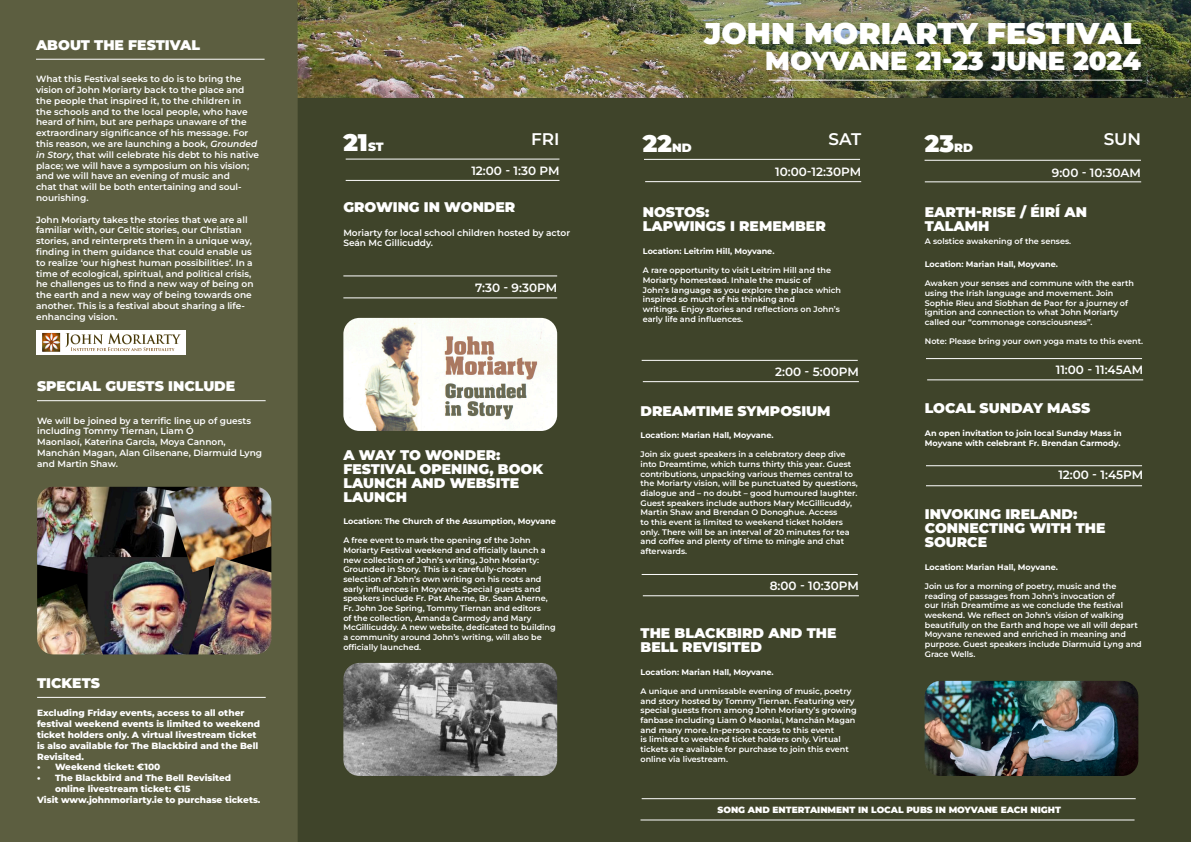
<style>
.page{position:relative;width:1191px;height:842px;background:#fff}
.page>*{position:absolute;margin:0;border:0;box-sizing:border-box;transform-origin:0 0}
.t1{font:900 30px "Montserrat";color:#fff}
.t2{font:900 26px "Montserrat";color:#fff}
.t3{font:900 24px "Montserrat";color:#fff}
.t4{font:600 16.8px "Montserrat";color:#fff}
.t5{font:900 14px/14px "Montserrat";color:#fff}
.t6{font:600 12px "Montserrat";color:#fff}
.t7{font:600 9px/10.8px "Montserrat";color:#fff}
.t8{font:800 9px/10.8px "Montserrat";color:#fff}
.t9{font:900 9px "Montserrat";color:#fff}
.t10{font:600 8.1px/9.7px "Montserrat";color:#fff}
.t11{font:700 8.1px/9.7px "Montserrat";color:#fff}
.s1{font-style:italic}
.s2{font-size:12px}
</style>
<div class="page">
<div style="left:298px;top:97px;width:893px;height:745px;background:#3f442a"></div>
<hr style="left:346px;top:180px;width:213px;height:1px;background:#fff">
<img style="left:298px;top:0;width:893px;height:97px">
<hr style="left:645px;top:181px;width:216px;height:1px;background:#fff">
<hr style="left:343px;top:298px;width:214px;height:1px;background:#fff">
<hr style="left:643px;top:381px;width:216px;height:1px;background:#fff">
<hr style="left:643px;top:595px;width:216px;height:1px;background:#fff">
<hr style="left:924px;top:181px;width:217px;height:1px;background:#fff">
<img style="left:343px;top:318px;width:214px;height:113px">
<div style="left:0;top:0;width:298px;height:842px;background:#5c5e40"></div>
<hr style="left:641px;top:574px;width:216px;height:1px;background:#fff">
<hr style="left:641px;top:360px;width:216px;height:1px;background:#fff">
<hr style="left:924px;top:160px;width:217px;height:1px;background:#fff">
<hr style="left:644px;top:159px;width:216px;height:1px;background:#fff">
<hr style="left:346px;top:159px;width:213px;height:1px;background:#fff">
<hr style="left:343px;top:276px;width:214px;height:1px;background:#fff">
<hr style="left:768px;top:80px;width:374px;height:1px;background:#fff">
<hr style="left:37px;top:400px;width:229px;height:1px;background:#fff">
<hr style="left:37px;top:697px;width:229px;height:1px;background:#fff">
<hr style="left:927px;top:379px;width:216px;height:1px;background:#fff">
<hr style="left:926px;top:485px;width:216px;height:1px;background:#fff">
<hr style="left:926px;top:465px;width:216px;height:1px;background:#fff">
<hr style="left:926px;top:358px;width:216px;height:1px;background:#fff">
<img style="left:343px;top:663px;width:214px;height:113px">
<img style="left:924px;top:681px;width:214px;height:95px">
<img style="left:37px;top:487px;width:234px;height:167px">
<hr style="left:36px;top:59px;width:229px;height:1px;background:#fff">
<hr style="left:640px;top:820px;width:494px;height:1px;background:#fff">
<hr style="left:641px;top:798px;width:494px;height:1px;background:#fff">
<div style="left:36px;top:330px;width:150px;height:25px;background:#fff"></div>
<img style="left:42px;top:332px;width:139px;height:20px">
<p class="t5" style="left:36px;top:37px;width:166px">ABOUT THE FESTIVAL</p>
<p class="t7" style="left:36px;top:73px;width:224px">What this Festival seeks to do is to bring the vision of John Moriarty back to the place and the people that inspired it, to the children in<br>the schools and to the local people, who have heard of him, but are perhaps unaware of the extraordinary significance of his message. For this reason, we are launching a book, <span class="s1">Grounded in Story</span>, that will celebrate his debt to his native place; we will have a symposium on his vision; and we will have an evening of music and<br>chat that will be both entertaining and soul&shy;nourishing.</p>
<p class="t7" style="left:36px;top:214px;width:219px">John Moriarty takes the stories that we are all familiar with, our Celtic stories, our Christian stories, and reinterprets them in a unique way, finding in them guidance that could enable us to realize ‘our highest human possibilities’. In a time of ecological, spiritual, and political crisis, he challenges us to find a new way of being on the earth and a new way of being towards one another. This is a festival about sharing a life&shy;enhancing vision.</p>
<p class="t5" style="left:37px;top:378px;width:200px">SPECIAL GUESTS INCLUDE</p>
<p class="t7" style="left:37px;top:415px;width:215px">We will be joined by a terrific line up of guests including Tommy Tiernan, Liam Ó</p>
<p class="t7" style="left:37px;top:436px;width:227px">Maonlaoí, Katerina Garcia, Moya Cannon,<br>Manchán Magan, Alan Gilsenane, Diarmuid Lyng and Martin Shaw.</p>
<p class="t5" style="left:37px;top:675px;width:64px">TICKETS</p>
<p class="t8" style="left:37px;top:707px;width:224px">Excluding Friday events, access to all other festival weekend events is limited to weekend ticket holders only. A virtual livestream ticket is also available for The Blackbird and the Bell Revisited.</p>
<p class="t8" style="left:37px;top:761px;width:125px">• Weekend ticket: €100</p>
<p class="t8" style="left:55px;top:772px;width:178px;text-indent:-18px">• The Blackbird and The Bell Revisited online livestream ticket: €15</p>
<p class="t8" style="left:37px;top:794px;width:225px">Visit www.johnmoriarty.ie to purchase tickets.</p>
<p class="t3" style="left:343px;top:124px;width:42px">21<span class="s2">ST</span></p>
<p class="t4" style="left:531px;top:127px;width:30px">FRI</p>
<p class="t6" style="left:471px;top:162px;width:90px">12:00 - 1:30 PM</p>
<p class="t5" style="left:343px;top:199px;width:173px">GROWING IN WONDER</p>
<p class="t7" style="left:343px;top:227px;width:228px">Moriarty for local school children hosted by actor<br>Seán Mc Gillicuddy.</p>
<p class="t6" style="left:475px;top:279px;width:84px">7:30 - 9:30PM</p>
<p class="t5" style="left:343px;top:447px;width:201px">A WAY TO WONDER:<br>FESTIVAL OPENING, BOOK<br>LAUNCH AND WEBSITE<br>LAUNCH</p>
<p class="t11" style="left:343px;top:516px;width:214px">Location: The Church of the Assumption, Moyvane</p>
<p class="t10" style="left:343px;top:535px;width:214px">A free event to mark the opening of the John Moriarty Festival weekend and officially launch a new collection of John’s writing, John Moriarty:<br>Grounded in Story. This is a carefully-chosen selection of John’s own writing on his roots and early influences in Moyvane. Special guests and speakers include Fr. Pat Aherne, Br. Sean Aherne, Fr. John Joe Spring, Tommy Tiernan and editors<br>of the collection, Amanda Carmody and Mary McGillicuddy. A new website, dedicated to building a community around John’s writing, will also be officially launched.</p>
<p class="t1" style="left:704px;top:11px;width:438px">JOHN MORIARTY FESTIVAL</p>
<p class="t2" style="left:765px;top:41px;width:377px">MOYVANE 21-23 JUNE 2024</p>
<p class="t3" style="left:643px;top:125px;width:50px">22<span class="s2">ND</span></p>
<p class="t4" style="left:828px;top:127px;width:34px">SAT</p>
<p class="t3" style="left:924px;top:125px;width:50px">23<span class="s2">RD</span></p>
<p class="t4" style="left:1103px;top:127px;width:39px">SUN</p>
<p class="t6" style="left:775px;top:163px;width:88px">10:00-12:30PM</p>
<p class="t6" style="left:1051px;top:164px;width:91px">9:00 - 10:30AM</p>
<p class="t5" style="left:643px;top:205px;width:184px">NOSTOS:<br>LAPWINGS I REMEMBER</p>
<p class="t11" style="left:643px;top:246px;width:133px">Location: Leitrim Hill, Moyvane.</p>
<p class="t10" style="left:643px;top:265px;width:190px">A rare opportunity to visit Leitrim Hill and the<br>Moriarty homestead. Inhale the music of</p>
<p class="t10" style="left:643px;top:285px;width:200px">John’s language as you explore the place which inspired so much of his thinking and</p>
<p class="t10" style="left:643px;top:304px;width:198px">writings. Enjoy stories and reflections on John’s early life and influences.</p>
<p class="t5" style="left:924px;top:205px;width:164px">EARTH-RISE / ÉIRÍ AN<br>TALAMH</p>
<p class="t10" style="left:924px;top:236px;width:148px">A solstice awakening of the senses.</p>
<p class="t11" style="left:924px;top:259px;width:135px">Location: Marian Hall, Moyvane.</p>
<p class="t10" style="left:924px;top:278px;width:211px">Awaken your senses and commune with the earth using the Irish language and movement. Join Sophie Rieu and Siobhan de Paor for a journey of ignition and connection to what John Moriarty called our “commonage consciousness”.</p>
<p class="t10" style="left:924px;top:336px;width:220px">Note: Please bring your own yoga mats to this event.</p>
<p class="t6" style="left:775px;top:363px;width:85px">2:00 - 5:00PM</p>
<p class="t6" style="left:1055px;top:361px;width:89px">11:00 - 11:45AM</p>
<p class="t5" style="left:640px;top:403px;width:192px">DREAMTIME SYMPOSIUM</p>
<p class="t11" style="left:640px;top:430px;width:135px">Location: Marian Hall, Moyvane.</p>
<p class="t10" style="left:640px;top:449px;width:219px">Join six guest speakers in a celebratory deep dive into Dreamtime, which turns thirty this year. Guest contributions, unpacking various themes central to the Moriarty vision, will be punctuated by questions, dialogue and – no doubt – good humoured laughter.<br>Guest speakers include authors Mary McGillicuddy, Martin Shaw and Brendan O Donoghue. Access<br>to this event is limited to weekend ticket holders only. There will be an interval of 20 minutes for tea and coffee and plenty of time to mingle and chat afterwards.</p>
<p class="t6" style="left:770px;top:577px;width:91px">8:00 - 10:30PM</p>
<p class="t5" style="left:640px;top:625px;width:197px">THE BLACKBIRD AND THE<br>BELL REVISITED</p>
<p class="t11" style="left:640px;top:666px;width:135px">Location: Marian Hall, Moyvane.</p>
<p class="t10" style="left:640px;top:686px;width:218px">A unique and unmissable evening of music, poetry and story hosted by Tommy Tiernan. Featuring very special guests from among John Moriarty’s growing fanbase including Liam Ó Maonlaí, Manchán Magan and many more. In-person access to this event<br>is limited to weekend ticket holders only. Virtual tickets are available for purchase to join this event online via livestream.</p>
<p class="t5" style="left:924px;top:400px;width:167px">LOCAL SUNDAY MASS</p>
<p class="t11" style="left:924px;top:428px;width:198px">An open invitation to join local Sunday Mass in<br>Moyvane with celebrant Fr. Brendan Carmody.</p>
<p class="t6" style="left:1058px;top:466px;width:86px">12:00 - 1:45PM</p>
<p class="t5" style="left:924px;top:506px;width:182px">INVOKING IRELAND:<br>CONNECTING WITH THE<br>SOURCE</p>
<p class="t11" style="left:924px;top:561px;width:135px">Location: Marian Hall, Moyvane.</p>
<p class="t10" style="left:924px;top:581px;width:218px">Join us for a morning of poetry, music and the reading of passages from John’s invocation of<br>our Irish Dreamtime as we conclude the festival weekend. We reflect on John’s vision of walking beautifully on the Earth and hope we all will depart Moyvane renewed and enriched in meaning and purpose. Guest speakers include Diarmuid Lyng and Grace Wells.</p>
<p class="t9" style="left:717px;top:803px;width:345px">SONG AND ENTERTAINMENT IN LOCAL PUBS IN MOYVANE EACH NIGHT</p>
</div>
